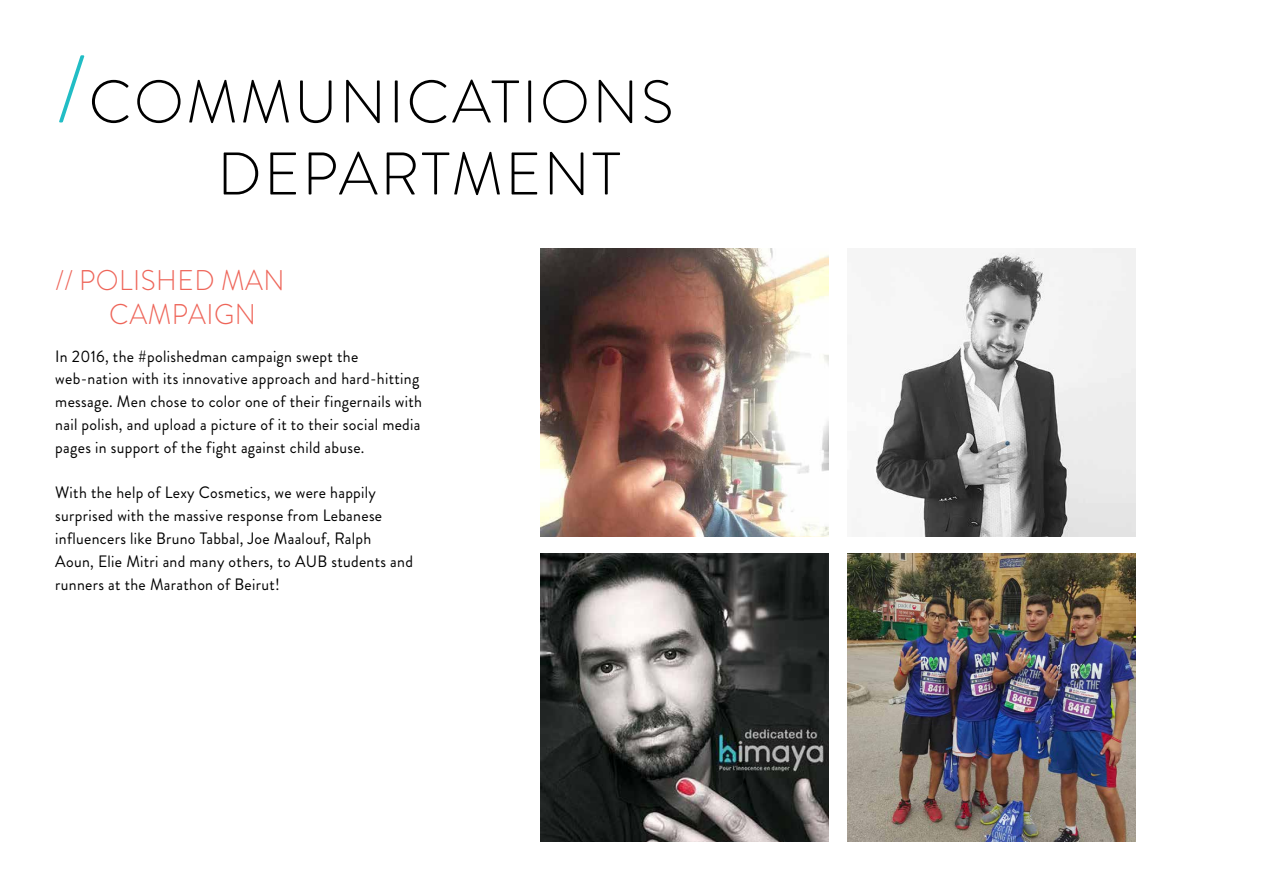
<style>
.page{position:relative;width:1263px;height:893px;background:#fff}
.page>*{position:absolute;margin:0;border:0;box-sizing:border-box;transform-origin:0 0}
.t1{font:300 60px/72px "Brandon Grotesque";letter-spacing:.04em;color:#000}
.t2{font:300 28.5px/34.2px "Brandon Grotesque";letter-spacing:.02em;color:#ee6559;scale:.96 1}
.t3{font:16.5px/22.8px "Brandon Grotesque";letter-spacing:.02em;color:#000;scale:.96 1}
.s1{font-size:96px;color:#21bdc5}
</style>
<div class="page">
<img style="left:541px;top:248px;width:288px;height:288px">
<img style="left:541px;top:554px;width:288px;height:288px">
<img style="left:876px;top:248px;width:259px;height:288px">
<img style="left:847px;top:554px;width:288px;height:288px">
<h1 class="t1" style="left:217px;top:66px;width:458px;text-indent:-162px"><span class="s1">/</span>COMMUNICATIONS<br>DEPARTMENT</h1>
<h2 class="t2" style="left:109px;top:263px;width:184px;text-indent:-54px">// POLISHED MAN<br>CAMPAIGN</h2>
<p class="t3" style="left:55px;top:345px;width:383px">In 2016, the #polishedman campaign swept the web-nation with its innovative approach and hard-hitting message. Men chose to color one of their fingernails with nail polish, and upload a picture of it to their social media pages in support of the fight against child abuse.</p>
<p class="t3" style="left:55px;top:482px;width:374px">With the help of Lexy Cosmetics, we were happily surprised with the massive response from Lebanese influencers like Bruno Tabbal, Joe Maalouf, Ralph Aoun, Elie Mitri and many others, to AUB students and runners at the Marathon of Beirut!</p>
</div>
